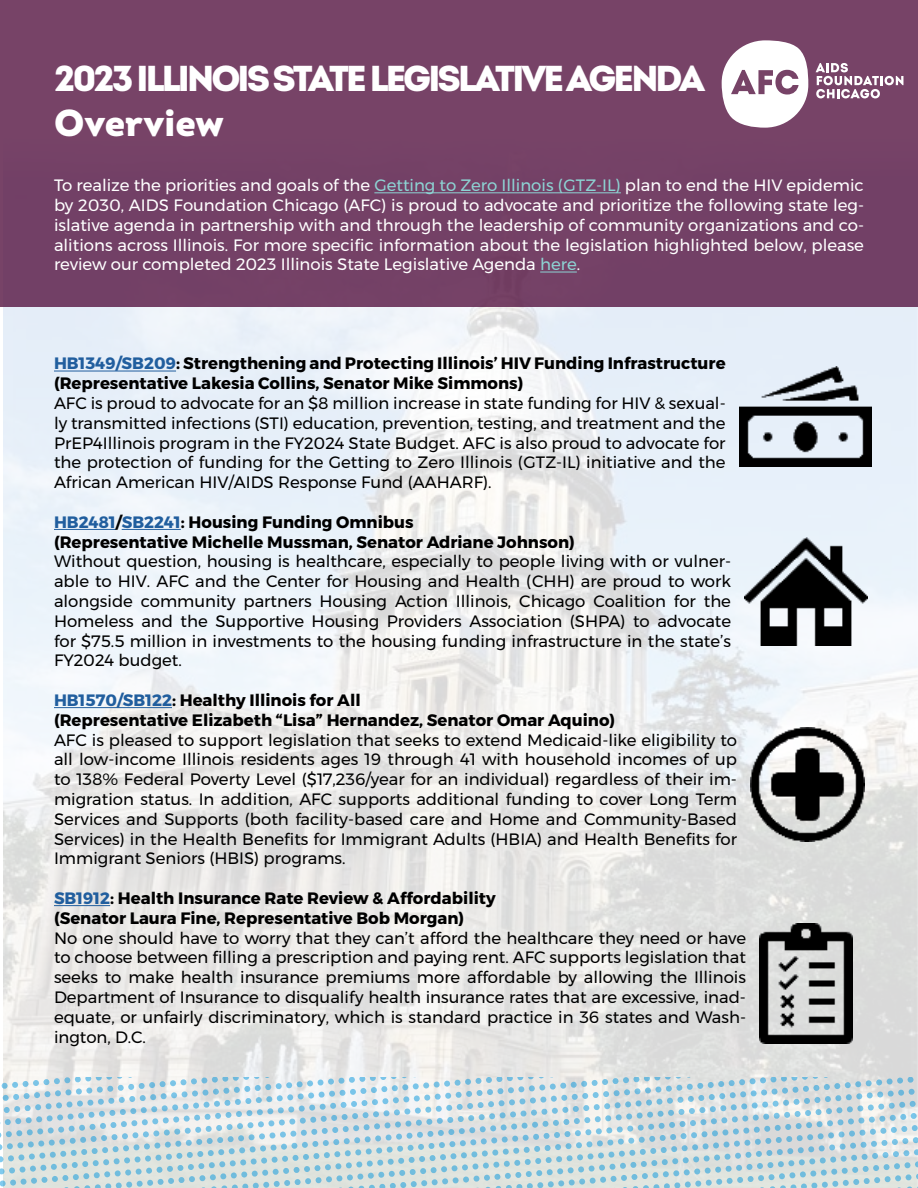
<style>
.page{position:relative;width:918px;height:1188px;background:#fff}
.page>*{position:absolute;margin:0;border:0;box-sizing:border-box;transform-origin:0 0}
.t1{font:900 37.5px "Intro";color:#fff}
.t2{font:900 36px "Intro";letter-spacing:-.08em;color:#fff}
.t3{font:16.5px/19.8px "Montserrat";color:#000;text-align:justify}
.t4{font:16.5px/19.8px "Montserrat";color:#fff;text-align:justify}
.t5{font:700 16.5px/19.8px "Montserrat";color:#000}
.s1{color:#8dd3d3}
.s2{color:#215e9e}
</style>
<div class="page">
<img style="left:3px;top:307px;width:915px;height:771px">
<div style="left:0;top:0;width:918px;height:307px;background:#754267"></div>
<hr style="left:374px;top:192px;width:247px;height:1px;background:#8dd3d3">
<hr style="left:540px;top:272px;width:37px;height:1px;background:#8dd3d3">
<hr style="left:54px;top:371px;width:122px;height:1px;background:#215e9e">
<hr style="left:54px;top:529px;width:62px;height:1px;background:#215e9e">
<hr style="left:122px;top:529px;width:59px;height:1px;background:#215e9e">
<hr style="left:54px;top:707px;width:118px;height:1px;background:#215e9e">
<hr style="left:54px;top:905px;width:56px;height:1px;background:#215e9e">
<img style="left:740px;top:366px;width:131px;height:101px">
<img style="left:745px;top:537px;width:123px;height:108px">
<img style="left:751px;top:728px;width:114px;height:114px">
<img style="left:760px;top:923px;width:93px;height:120px">
<svg style="left:0;top:1078px;width:918px;height:110px"></svg>
<svg style="left:722px;top:40px;width:86px;height:88px"></svg>
<svg style="left:816px;top:63px;width:87px;height:35px"></svg>
<h2 class="t2" style="left:54px;top:55px;width:652px">2023 ILLINOIS STATE LEGISLATIVE AGENDA</h2>
<h1 class="t1" style="left:54px;top:98px;width:171px">Overview</h1>
<p class="t4" style="left:54px;top:175px;width:812px">To realize the priorities and goals of the <span class="s1">Getting to Zero Illinois (GTZ-IL)</span> plan to end the HIV epidemic by 2030, AIDS Foundation Chicago (AFC) is proud to advocate and prioritize the following state leg&shy;islative agenda in partnership with and through the leadership of community organizations and co&shy;alitions across Illinois. For more specific information about the legislation highlighted below, please review our completed 2023 Illinois State Legislative Agenda <span class="s1">here</span>.</p>
<p class="t5" style="left:54px;top:354px;width:673px"><span class="s2">HB1349/SB209</span>: Strengthening and Protecting Illinois’ HIV Funding Infrastructure (Representative Lakesia Collins, Senator Mike Simmons)</p>
<p class="t3" style="left:54px;top:393px;width:673px">AFC is proud to advocate for an $8 million increase in state funding for HIV &amp; sexual&shy;ly transmitted infections (STI) education, prevention, testing, and treatment and the PrEP4Illinois program in the FY2024 State Budget. AFC is also proud to advocate for the protection of funding for the Getting to Zero Illinois (GTZ-IL) initiative and the African American HIV/AIDS Response Fund (AAHARF).</p>
<p class="t5" style="left:54px;top:512px;width:522px"><span class="s2">HB2481</span>/<span class="s2">SB2241</span>: Housing Funding Omnibus<br>(Representative Michelle Mussman, Senator Adriane Johnson)</p>
<p class="t3" style="left:54px;top:551px;width:679px">Without question, housing is healthcare, especially to people living with or vulner&shy;able to HIV. AFC and the Center for Housing and Health (CHH) are proud to work alongside community partners Housing Action Illinois, Chicago Coalition for the Homeless and the Supportive Housing Providers Association (SHPA) to advocate for $75.5 million in investments to the housing funding infrastructure in the state’s FY2024 budget.</p>
<p class="t5" style="left:54px;top:690px;width:563px"><span class="s2">HB1570/SB122</span>: Healthy Illinois for All<br>(Representative Elizabeth “Lisa” Hernandez, Senator Omar Aquino)</p>
<p class="t3" style="left:54px;top:730px;width:685px">AFC is pleased to support legislation that seeks to extend Medicaid-like eligibility to all low-income Illinois residents ages 19 through 41 with household incomes of up to 138% Federal Poverty Level ($17,236/year for an individual) regardless of their im&shy;migration status. In addition, AFC supports additional funding to cover Long Term Services and Supports (both facility-based care and Home and Community-Based Services) in the Health Benefits for Immigrant Adults (HBIA) and Health Benefits for Immigrant Seniors (HBIS) programs.</p>
<p class="t5" style="left:54px;top:888px;width:443px"><span class="s2">SB1912</span>: Health Insurance Rate Review &amp; Affordability (Senator Laura Fine, Representative Bob Morgan)</p>
<p class="t3" style="left:54px;top:928px;width:694px">No one should have to worry that they can’t afford the healthcare they need or have to choose between filling a prescription and paying rent. AFC supports legislation that seeks to make health insurance premiums more affordable by allowing the Illinois Department of Insurance to disqualify health insurance rates that are excessive, inad&shy;equate, or unfairly discriminatory, which is standard practice in 36 states and Wash&shy;ington, D.C.</p>
</div>
